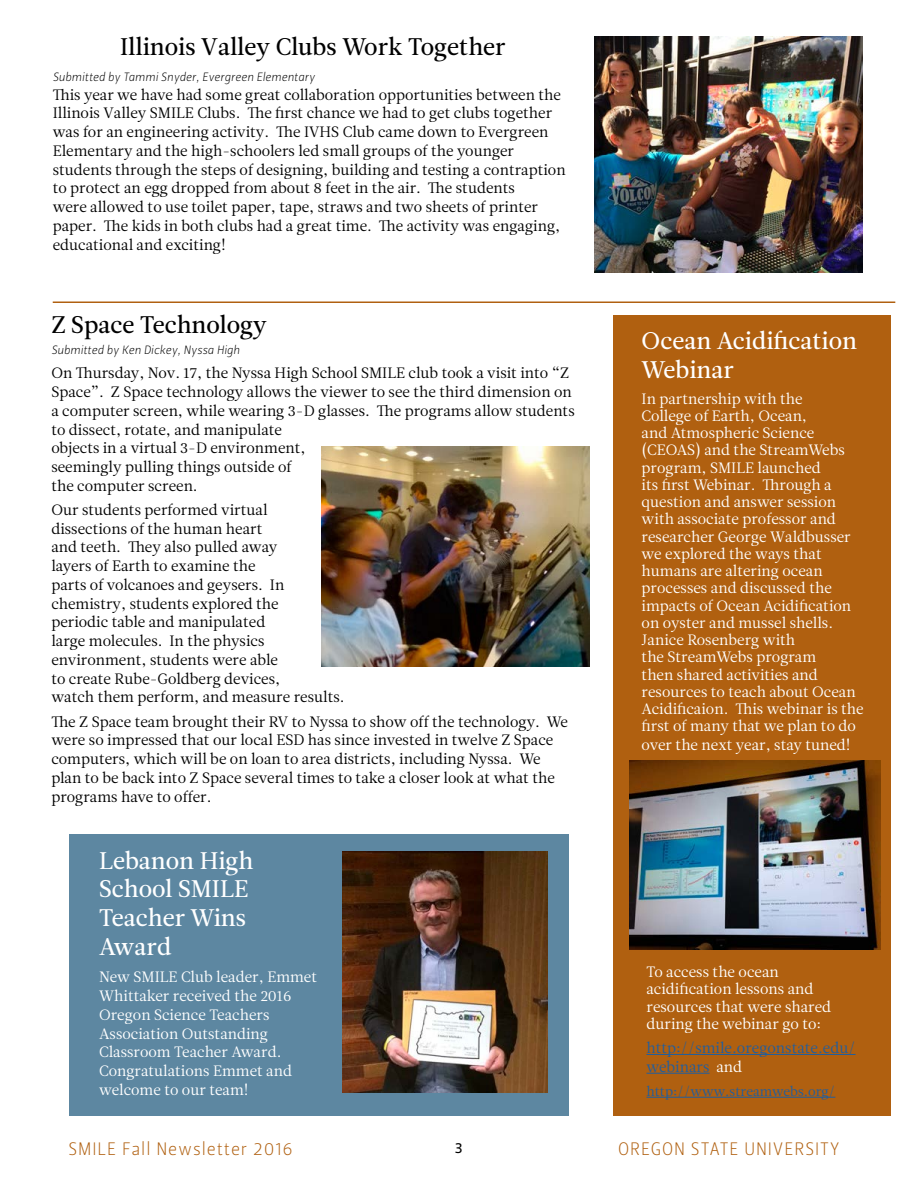
<style>
.page{position:relative;width:918px;height:1188px;background:#fff}
.page>*{position:absolute;margin:0;border:0;box-sizing:border-box;transform-origin:0 0}
.t1{font:24px/28.8px "Leitura News Roman 2";color:#fff}
.t2{font:24px "Leitura News Roman 2";color:#000}
.t3{font:18px "Leitura Sans Grot 1";letter-spacing:.05em;color:#b06010}
.t4{font:15px/18.8px "Leitura News Roman 1";color:#000}
.t5{font:15px/17.2px "Leitura News Roman 1";color:#fff}
.t6{font:15px/18.8px "Leitura News Roman 1";color:#215e9e}
.t7{font:15px "Leitura Sans Grot 2";color:#000}
.t8{font:13.5px "Leitura News Roman 1";color:#215e9e}
.t9{font:12px "Leitura Sans Italic 1";color:#000}
.s1{color:#fff}
</style>
<div class="page">
<div style="left:69px;top:834px;width:499px;height:281px;background:#5d87a1"></div>
<img style="left:595px;top:37px;width:268px;height:236px">
<img style="left:342px;top:851px;width:205px;height:242px">
<div style="left:613px;top:315px;width:278px;height:801px;background:#b06010"></div>
<img style="left:629px;top:761px;width:252px;height:189px">
<hr style="left:646px;top:1054px;width:210px;height:1px;background:#215e9e">
<hr style="left:646px;top:1073px;width:64px;height:1px;background:#215e9e">
<hr style="left:646px;top:1097px;width:189px;height:1px;background:#215e9e">
<hr style="left:53px;top:302px;width:842px;height:1px;background:#b06010">
<img style="left:322px;top:447px;width:267px;height:220px">
<h1 class="t2" style="left:120px;top:31px;width:387px">Illinois Valley Clubs Work Together</h1>
<p class="t9" style="left:53px;top:69px;width:264px">Submitted by Tammi Snyder, Evergreen Elementary</p>
<p class="t4" style="left:53px;top:85px;width:514px">This year we have had some great collaboration opportunities between the Illinois Valley SMILE Clubs. The first chance we had to get clubs together was for an engineering activity. The IVHS Club came down to Evergreen Elementary and the high-schoolers led small groups of the younger students through the steps of designing, building and testing a contraption to protect an egg dropped from about 8 feet in the air. The students<br>were allowed to use toilet paper, tape, straws and two sheets of printer paper. The kids in both clubs had a great time. The activity was engaging, educational and exciting!</p>
<h1 class="t2" style="left:51px;top:309px;width:217px">Z Space Technology</h1>
<p class="t9" style="left:51px;top:342px;width:190px">Submitted by Ken Dickey, Nyssa High</p>
<p class="t4" style="left:51px;top:364px;width:525px">On Thursday, Nov. 17, the Nyssa High School SMILE club took a visit into “Z Space”. Z Space technology allows the viewer to see the third dimension on a computer screen, while wearing 3-D glasses. The programs allow students to dissect, rotate, and manipulate<br>objects in a virtual 3-D environment,<br>seemingly pulling things outside of<br>the computer screen.</p>
<p class="t4" style="left:51px;top:501px;width:295px">Our students performed virtual dissections of the human heart<br>and teeth. They also pulled away<br>layers of Earth to examine the<br>parts of volcanoes and geysers. In chemistry, students explored the<br>periodic table and manipulated<br>large molecules. In the physics environment, students were able<br>to create Rube-Goldberg devices,<br>watch them perform, and measure results.</p>
<p class="t4" style="left:51px;top:712px;width:518px">The Z Space team brought their RV to Nyssa to show off the technology. We were so impressed that our local ESD has since invested in twelve Z Space computers, which will be on loan to area districts, including Nyssa. We plan to be back into Z Space several times to take a closer look at what the programs have to offer.</p>
<h1 class="t1" style="left:99px;top:846px;width:156px">Lebanon High<br>School SMILE<br>Teacher Wins<br>Award</h1>
<p class="t5" style="left:99px;top:968px;width:220px;line-height:18.8px">New SMILE Club leader, Emmet<br>Whittaker received the 2016<br>Oregon Science Teachers<br>Association Outstanding<br>Classroom Teacher Award.<br>Congratulations Emmet and welcome to our team!</p>
<h1 class="t1" style="left:642px;top:327px;width:217px">Ocean Acidification<br>Webinar</h1>
<p class="t5" style="left:642px;top:390px;width:224px">In partnership with the<br>College of Earth, Ocean,<br>and Atmospheric Science (CEOAS) and the StreamWebs program, SMILE launched<br>its first Webinar. Through a question and answer session with associate professor and researcher George Waldbusser we explored the ways that humans are altering ocean processes and discussed the impacts of Ocean Acidification on oyster and mussel shells.<br>Janice Rosenberg with<br>the StreamWebs program<br>then shared activities and resources to teach about Ocean<br>Acidificaion. This webinar is the first of many that we plan to do</p>
<p class="t5" style="left:642px;top:737px;width:211px">over the next year, stay tuned!</p>
<p class="t5" style="left:646px;top:963px;width:186px">To access the ocean acidification lessons and resources that were shared during the webinar go to:</p>
<p class="t6" style="left:646px;top:1039px;width:211px">http://smile.oregonstate.edu/ webinars <span class="s1">and</span></p>
<p class="t8" style="left:646px;top:1082px;width:190px">http://www.streamwebs.org/</p>
<p class="t3" style="left:68px;top:1137px;width:226px">SMILE Fall Newsletter 2016</p>
<p class="t7" style="left:455px;top:1137px;width:9px">3</p>
<p class="t3" style="left:618px;top:1137px;width:223px">OREGON STATE UNIVERSITY</p>
</div>
